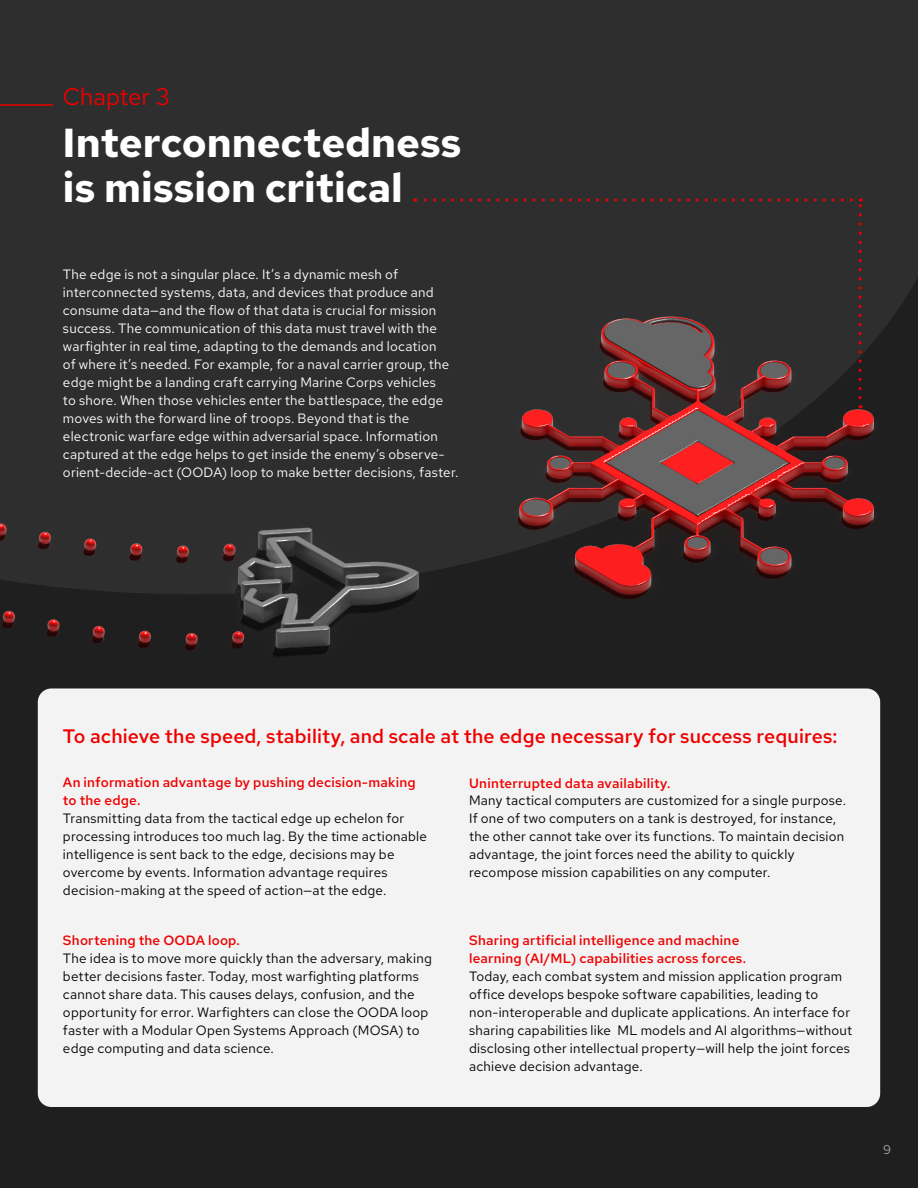
<style>
.page{position:relative;width:918px;height:1188px;background:#fff}
.page>*{position:absolute;margin:0;border:0;box-sizing:border-box;transform-origin:0 0}
.t1{font:700 40.5px/45px "Red Hat Text";color:#fff}
.t2{font:24px "Red Hat Text";letter-spacing:-.005em;color:#e00}
.t3{font:500 19.5px "Red Hat Text";letter-spacing:.01em;color:#e00}
.t4{font:13.5px/18px "Red Hat Text";letter-spacing:.015em;color:#000}
.t5{font:13.5px/18px "Red Hat Text";letter-spacing:.015em;color:#fff}
.t6{font:500 13.5px/18px "Red Hat Text";letter-spacing:.015em;color:#e00}
.t7{font:12.75px "Red Hat Text";color:#aaa}
</style>
<div class="page">
<div style="left:0;top:630px;width:918px;height:558px;background:#1f1f1f"></div>
<div style="left:0;top:0;width:918px;height:460px;background:#2e2e2e"></div>
<div style="left:38px;top:688px;width:842px;height:419px;background:#f3f3f3;border-radius:14px"></div>
<div style="left:0;top:0;width:54px;height:106px;background:#2e2e2e"></div>
<img style="left:395px;top:279px;width:523px;height:351px">
<svg style="left:859px;top:199px;width:3px;height:199px"></svg>
<svg style="left:415px;top:199px;width:436px;height:3px"></svg>
<img style="left:259px;top:460px;width:227px;height:229px">
<div style="left:0;top:314px;width:251px;height:88px;background:#2e2e2e"></div>
<img style="left:0;top:402px;width:259px;height:393px">
<h2 class="t2" style="left:63px;top:81px;width:108px">Chapter 3</h2>
<h1 class="t1" style="left:63px;top:120px;width:400px">Interconnectedness is mission critical</h1>
<p class="t5" style="left:63px;top:265px;width:397px">The edge is not a singular place. It’s a dynamic mesh of interconnected systems, data, and devices that produce and consume data—and the flow of that data is crucial for mission success. The communication of this data must travel with the warfighter in real time, adapting to the demands and location<br>of where it’s needed. For example, for a naval carrier group, the edge might be a landing craft carrying Marine Corps vehicles<br>to shore. When those vehicles enter the battlespace, the edge moves with the forward line of troops. Beyond that is the electronic warfare edge within adversarial space. Information captured at the edge helps to get inside the enemy’s observe&shy;orient-decide-act (OODA) loop to make better decisions, faster.</p>
<h3 class="t3" style="left:63px;top:723px;width:776px">To achieve the speed, stability, and scale at the edge necessary for success requires:</h3>
<p class="t6" style="left:63px;top:773px;width:354px">An information advantage by pushing decision-making to the edge.</p>
<p class="t4" style="left:63px;top:809px;width:365px">Transmitting data from the tactical edge up echelon for processing introduces too much lag. By the time actionable intelligence is sent back to the edge, decisions may be overcome by events. Information advantage requires decision-making at the speed of action—at the edge.</p>
<p class="t6" style="left:63px;top:931px;width:179px">Shortening the OODA loop.</p>
<p class="t4" style="left:63px;top:949px;width:370px">The idea is to move more quickly than the adversary, making better decisions faster. Today, most warfighting platforms cannot share data. This causes delays, confusion, and the opportunity for error. Warfighters can close the OODA loop faster with a Modular Open Systems Approach (MOSA) to edge computing and data science.</p>
<p class="t6" style="left:469px;top:774px;width:203px">Uninterrupted data availability.</p>
<p class="t4" style="left:469px;top:792px;width:378px">Many tactical computers are customized for a single purpose.<br>If one of two computers on a tank is destroyed, for instance, the other cannot take over its functions. To maintain decision advantage, the joint forces need the ability to quickly recompose mission capabilities on any computer.</p>
<p class="t6" style="left:469px;top:931px;width:279px">Sharing artificial intelligence and machine learning (AI/ML) capabilities across forces.</p>
<p class="t4" style="left:469px;top:967px;width:385px">Today, each combat system and mission application program office develops bespoke software capabilities, leading to non-interoperable and duplicate applications. An interface for sharing capabilities like ML models and AI algorithms—without disclosing other intellectual property—will help the joint forces achieve decision advantage.</p>
<p class="t7" style="left:883px;top:1141px;width:9px">9</p>
</div>
